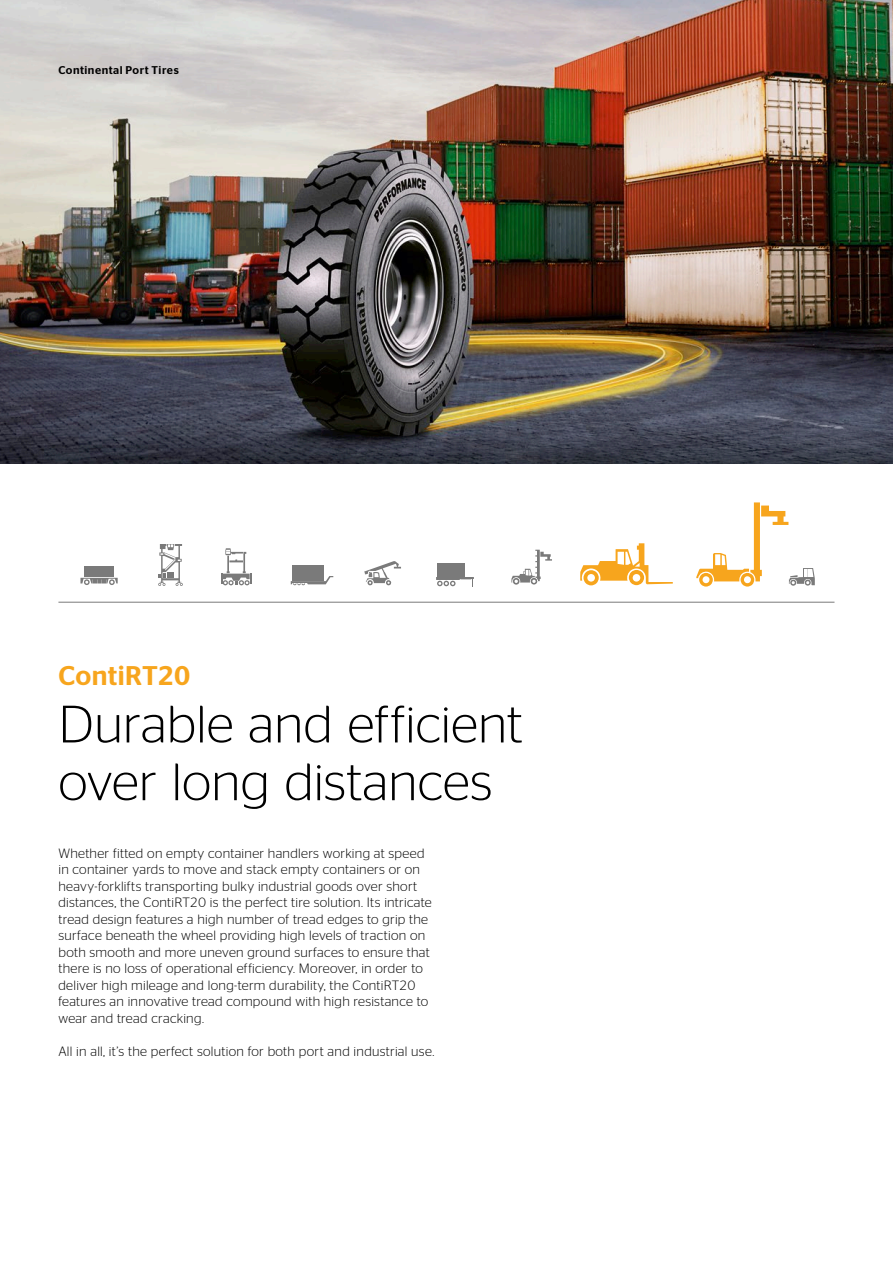
<style>
.page{position:relative;width:893px;height:1263px;background:#fff}
.page>*{position:absolute;margin:0;border:0;box-sizing:border-box;transform-origin:0 0}
.t1{font:300 52.5px/57.8px "Continental Stag Sans";letter-spacing:.005em;color:#000}
.t2{font:500 27px "Continental Stag Sans";letter-spacing:.01em;color:#f7a51d}
.t3{font:300 13.5px/16.5px "Continental Stag Sans";letter-spacing:.02em;color:#000}
.t4{font:500 11.25px "Continental Stag Sans";letter-spacing:.045em;color:#000}
</style>
<div class="page">
<img style="left:0;top:0;width:893px;height:463px">
<div style="left:84px;top:566px;width:30px;height:11px;background:#7a7a7a"></div>
<svg style="left:80px;top:578px;width:38px;height:7px"></svg>
<div style="left:292px;top:565px;width:31px;height:15px;background:#7a7a7a"></div>
<svg style="left:291px;top:576px;width:42px;height:9px"></svg>
<svg style="left:158px;top:545px;width:25px;height:41px"></svg>
<svg style="left:221px;top:548px;width:30px;height:37px"></svg>
<svg style="left:511px;top:550px;width:41px;height:35px"></svg>
<hr style="left:58px;top:602px;width:776px;height:1px;background:#7a7a7a">
<svg style="left:696px;top:502px;width:119px;height:85px"></svg>
<div style="left:437px;top:563px;width:28px;height:13px;background:#7a7a7a"></div>
<svg style="left:436px;top:577px;width:38px;height:9px"></svg>
<svg style="left:580px;top:543px;width:93px;height:42px"></svg>
<svg style="left:364px;top:561px;width:37px;height:24px"></svg>
<p class="t4" style="left:58px;top:64px;width:122px">Continental Port Tires</p>
<h2 class="t2" style="left:58px;top:660px;width:133px">ContiRT20</h2>
<h1 class="t1" style="left:58px;top:694px;width:466px">Durable and efficient over long distances</h1>
<p class="t3" style="left:58px;top:845px;width:375px">Whether fitted on empty container handlers working at speed in container yards to move and stack empty containers or on heavy-forklifts transporting bulky industrial goods over short distances, the ContiRT20 is the perfect tire solution. Its intricate tread design features a high number of tread edges to grip the surface beneath the wheel providing high levels of traction on both smooth and more uneven ground surfaces to ensure that there is no loss of operational efficiency. Moreover, in order to deliver high mileage and long-term durability, the ContiRT20 features an innovative tread compound with high resistance to wear and tread cracking.</p>
<p class="t3" style="left:58px;top:1043px;width:377px">All in all, it’s the perfect solution for both port and industrial use.</p>
</div>
